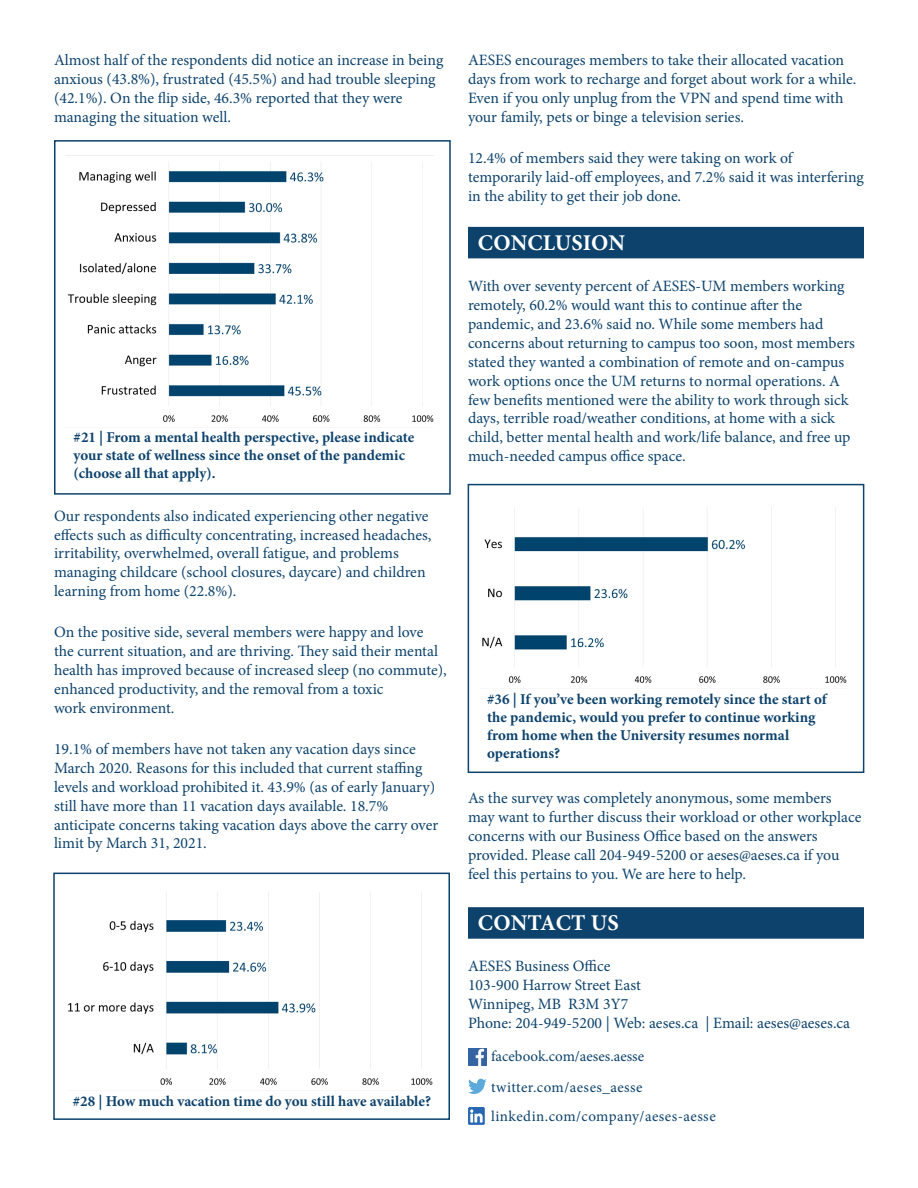
<style>
.page{position:relative;width:918px;height:1188px;background:#fff}
.page>*{position:absolute;margin:0;border:0;box-sizing:border-box;transform-origin:0 0}
.t1{font:700 22.5px "Minion Pro";color:#fff}
.t2{font:15.75px/18.9px "Minion Pro";color:#0d426c}
.t3{font:700 15px/18px "Minion Pro";color:#0d426c}
.t4{font:15px "Minion Pro";letter-spacing:.025em;color:#0d426c}
.t5{font:15px "Minion Pro";color:#0d426c}
</style>
<div class="page">
<div style="left:468px;top:227px;width:396px;height:31px;background:#0d426c"></div>
<img style="left:469px;top:1107px;width:18px;height:17px">
<img style="left:468px;top:1048px;width:19px;height:18px">
<svg style="left:468px;top:1079px;width:19px;height:15px"></svg>
<div style="left:468px;top:907px;width:396px;height:32px;background:#0d426c"></div>
<div style="left:54px;top:140px;width:397px;height:355px;border:2px solid #0d426c"></div>
<img style="left:66px;top:155px;width:368px;height:267px">
<div style="left:53px;top:873px;width:397px;height:247px;border:2px solid #0d426c"></div>
<img style="left:68px;top:892px;width:365px;height:193px">
<div style="left:468px;top:484px;width:396px;height:289px;border:2px solid #0d426c"></div>
<img style="left:482px;top:508px;width:365px;height:175px">
<p class="t2" style="left:54px;top:51px;width:391px">Almost half of the respondents did notice an increase in being anxious (43.8%), frustrated (45.5%) and had trouble sleeping (42.1%). On the flip side, 46.3% reported that they were managing the situation well.</p>
<p class="t3" style="left:74px;top:428px;width:342px">#21 | From a mental health perspective, please indicate your state of wellness since the onset of the pandemic (choose all that apply).</p>
<p class="t2" style="left:54px;top:506px;width:379px">Our respondents also indicated experiencing other negative effects such as difficulty concentrating, increased headaches, irritability, overwhelmed, overall fatigue, and problems managing childcare (school closures, daycare) and children learning from home (22.8%).</p>
<p class="t2" style="left:54px;top:623px;width:394px">On the positive side, several members were happy and love the current situation, and are thriving. They said their mental health has improved because of increased sleep (no commute), enhanced productivity, and the removal from a toxic<br>work environment.</p>
<p class="t2" style="left:54px;top:740px;width:386px">19.1% of members have not taken any vacation days since March 2020. Reasons for this included that current staffing levels and workload prohibited it. 43.9% (as of early January) still have more than 11 vacation days available. 18.7% anticipate concerns taking vacation days above the carry over limit by March 31, 2021.</p>
<p class="t3" style="left:73px;top:1092px;width:360px">#28 | How much vacation time do you still have available?</p>
<p class="t2" style="left:468px;top:51px;width:390px">AESES encourages members to take their allocated vacation days from work to recharge and forget about work for a while.<br>Even if you only unplug from the VPN and spend time with your family, pets or binge a television series.</p>
<p class="t2" style="left:468px;top:149px;width:398px">12.4% of members said they were taking on work of temporarily laid-off employees, and 7.2% said it was interfering in the ability to get their job done.</p>
<p class="t1" style="left:478px;top:227px;width:149px">CONCLUSION</p>
<p class="t2" style="left:468px;top:277px;width:389px">With over seventy percent of AESES-UM members working remotely, 60.2% would want this to continue after the pandemic, and 23.6% said no. While some members had concerns about returning to campus too soon, most members stated they wanted a combination of remote and on-campus work options once the UM returns to normal operations. A few benefits mentioned were the ability to work through sick days, terrible road/weather conditions, at home with a sick child, better mental health and work/life balance, and free up much-needed campus office space.</p>
<p class="t3" style="left:487px;top:690px;width:341px">#36 | If you’ve been working remotely since the start of the pandemic, would you prefer to continue working from home when the University resumes normal operations?</p>
<p class="t2" style="left:468px;top:789px;width:395px">As the survey was completely anonymous, some members may want to further discuss their workload or other workplace concerns with our Business Office based on the answers provided. Please call 204-949-5200 or aeses@aeses.ca if you</p>
<p class="t2" style="left:468px;top:864px;width:279px">feel this pertains to you. We are here to help.</p>
<p class="t1" style="left:478px;top:907px;width:142px">CONTACT US</p>
<p class="t2" style="left:468px;top:957px;width:144px">AESES Business Office</p>
<p class="t2" style="left:468px;top:976px;width:174px">103-900 Harrow Street East</p>
<p class="t2" style="left:468px;top:994px;width:384px">Winnipeg, MB R3M 3Y7<br>Phone: 204-949-5200 | Web: aeses.ca | Email: aeses@aeses.ca</p>
<p class="t5" style="left:491px;top:1047px;width:154px">facebook.com/aeses.aesse</p>
<p class="t4" style="left:491px;top:1077px;width:153px">twitter.com/aeses_aesse</p>
<p class="t4" style="left:491px;top:1106px;width:226px">linkedin.com/company/aeses-aesse</p>
</div>
